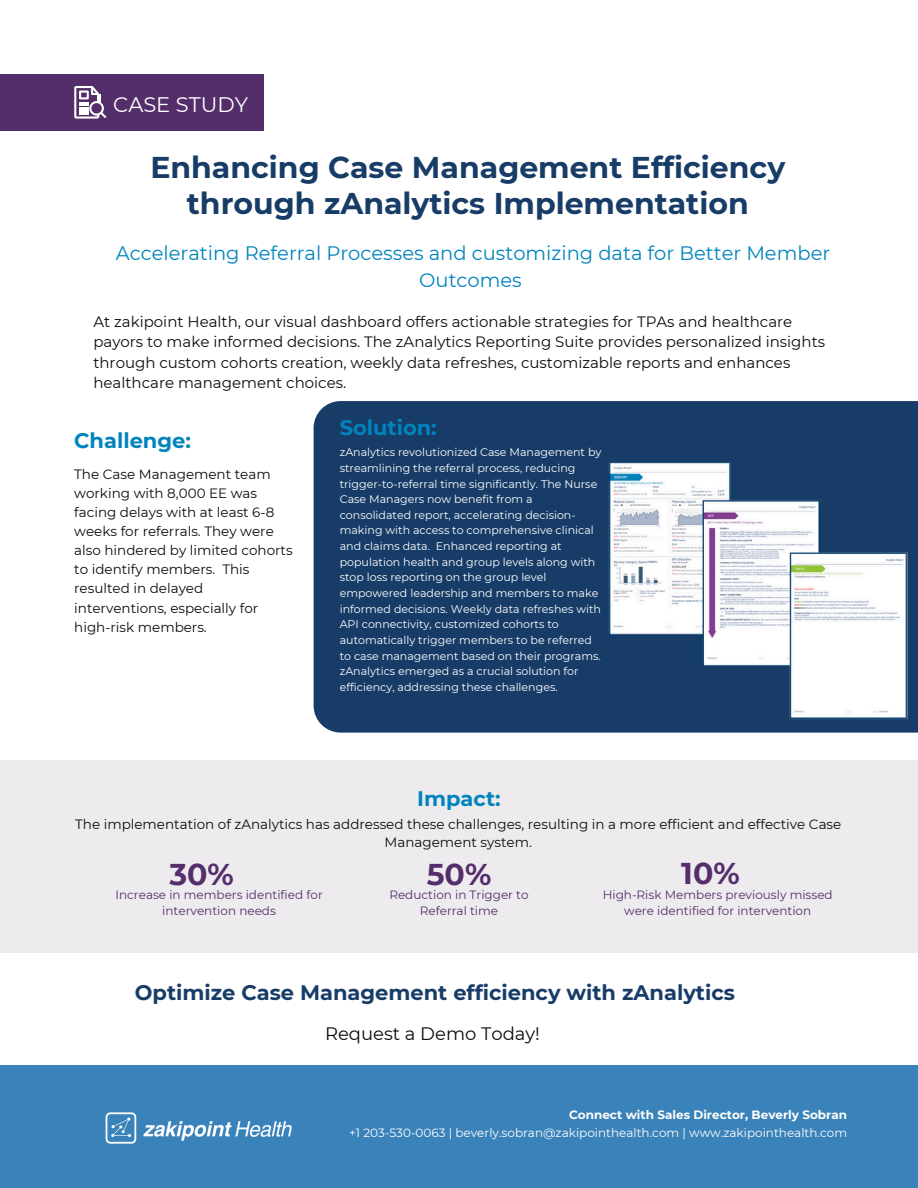
<style>
.page{position:relative;width:918px;height:1188px;background:#fff}
.page>*{position:absolute;margin:0;border:0;box-sizing:border-box;transform-origin:0 0}
.t1{font:700 30px/36px "Montserrat";color:#173c67;text-align:center}
.t2{font:700 30px "Montserrat";color:#542e6a}
.t3{font:700 21px "Montserrat";color:#173c67}
.t4{font:700 21px "Montserrat";color:#0084bd}
.t5{font:21px "Montserrat";color:#fff}
.t6{font:19.5px/27px "Montserrat";color:#0084bd;text-align:center}
.t7{font:18px "Montserrat";color:#0b0c0e}
.t8{font:15px/20.2px "Montserrat";color:#0b0c0e}
.t9{font:13.5px/19.2px "Montserrat";color:#0b0c0e}
.t10{font:12px/16px "Montserrat";color:#542e6a;text-align:center}
.t11{font:12px "Montserrat";color:#fff}
.t12{font:700 12px "Montserrat";color:#fff}
.t13{font:11.1px/15.6px "Montserrat";color:#fff}
</style>
<div class="page">
<div style="left:0;top:74px;width:264px;height:56px;background:#542e6a"></div>
<svg style="left:74px;top:86px;width:33px;height:33px"></svg>
<div style="left:0;top:1065px;width:918px;height:123px;background:#3982ba"></div>
<div style="left:0;top:760px;width:918px;height:192px;background:#eeebef"></div>
<div style="left:314px;top:401px;width:279px;height:332px;background:#173c67"></div>
<img style="left:105px;top:1112px;width:187px;height:32px">
<img style="left:593px;top:401px;width:325px;height:332px">
<h6 class="t5" style="left:113px;top:91px;width:136px">CASE STUDY</h6>
<h1 class="t1" style="left:150px;top:150px;width:636px">Enhancing Case Management Efficiency through zAnalytics Implementation</h1>
<h3 class="t6" style="left:116px;top:240px;width:716px">Accelerating Referral Processes and customizing data for Better Member<br>Outcomes</h3>
<h5 class="t8" style="left:93px;top:312px;width:733px">At zakipoint Health, our visual dashboard offers actionable strategies for TPAs and healthcare payors to make informed decisions. The zAnalytics Reporting Suite provides personalized insights through custom cohorts creation, weekly data refreshes, customizable reports and enhances healthcare management choices.</h5>
<h4 class="t4" style="left:74px;top:427px;width:118px">Challenge:</h4>
<h3 class="t9" style="left:74px;top:464px;width:220px">The Case Management team working with 8,000 EE was facing delays with at least 6-8 weeks for referrals. They were also hindered by limited cohorts to identify members. This resulted in delayed interventions, especially for high-risk members.</h3>
<p class="t4" style="left:340px;top:415px;width:99px">Solution:</p>
<h6 class="t13" style="left:340px;top:445px;width:263px">zAnalytics revolutionized Case Management by streamlining the referral process, reducing trigger-to-referral time significantly. The Nurse Case Managers now benefit from a consolidated report, accelerating decision&shy;making with access to comprehensive clinical and claims data. Enhanced reporting at population health and group levels along with stop loss reporting on the group level empowered leadership and members to make informed decisions. Weekly data refreshes with API connectivity, customized cohorts to automatically trigger members to be referred to case management based on their programs. zAnalytics emerged as a crucial solution for efficiency, addressing these challenges.</h6>
<h3 class="t4" style="left:417px;top:786px;width:85px">Impact:</h3>
<h3 class="t9" style="left:75px;top:815px;width:768px;line-height:18px;text-align:center">The implementation of zAnalytics has addressed these challenges, resulting in a more efficient and effective Case<br>Management system.</h3>
<h6 class="t2" style="left:169px;top:856px;width:66px">30%</h6>
<h1 class="t2" style="left:427px;top:856px;width:66px">50%</h1>
<p class="t2" style="left:681px;top:855px;width:60px">10%</p>
<p class="t10" style="left:115px;top:887px;width:209px">Increase in members identified for intervention needs</p>
<h1 class="t10" style="left:389px;top:887px;width:141px">Reduction in Trigger to<br>Referral time</h1>
<p class="t10" style="left:603px;top:887px;width:232px">High-Risk Members previously missed were identified for intervention</p>
<p class="t3" style="left:135px;top:980px;width:601px">Optimize Case Management efficiency with zAnalytics</p>
<p class="t7" style="left:325px;top:1023px;width:216px">Request a Demo Today!</p>
<p class="t12" style="left:569px;top:1108px;width:279px">Connect with Sales Director, Beverly Sobran</p>
<p class="t11" style="left:349px;top:1126px;width:500px">+1 203-530-0063 | beverly.sobran@zakipointhealth.com | www.zakipointhealth.com</p>
</div>
